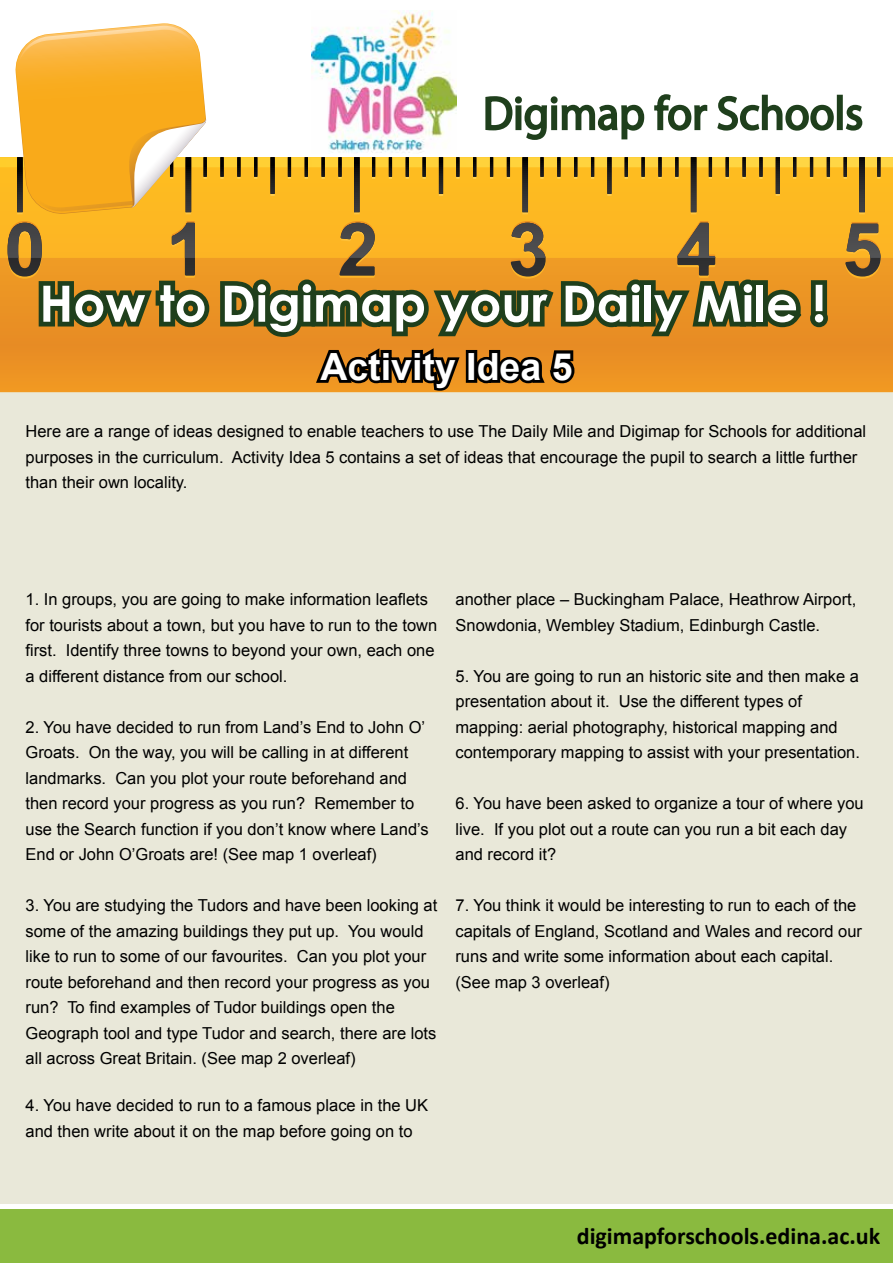
<style>
.page{position:relative;width:893px;height:1263px;background:#fff}
.page>*{position:absolute;margin:0;border:0;box-sizing:border-box;transform-origin:0 0}
.t1{font:700 50.1px "Century Gothic";color:#fff}
.t2{font:700 37.5px "Arial";color:#fff}
.t3{font:700 24px "Calibri";color:#000}
.t4{font:16.5px/25.5px "Arial";color:#000}
</style>
<div class="page">
<div style="left:0;top:391px;width:893px;height:813px;background:#e9e8d9"></div>
<svg style="left:0;top:157px;width:893px;height:235px;background:#ec9523"></svg>
<svg style="left:8px;top:157px;width:885px;height:118px;background:#dda428"></svg>
<svg style="left:17px;top:258px;width:863px;height:18px;background:#d48b26"></svg>
<svg style="left:17px;top:157px;width:863px;height:101px;background:#e7ab25"></svg>
<svg style="left:14px;top:23px;width:192px;height:192px;background:#f4b644"></svg>
<div style="left:0;top:1209px;width:893px;height:54px;background:#8aba3f"></div>
<img style="left:312px;top:11px;width:144px;height:142px">
<svg style="left:34px;top:272px;width:802px;height:121px;background:#a17120"></svg>
<svg style="left:485px;top:96px;width:160px;height:44px"></svg>
<svg style="left:654px;top:94px;width:54px;height:37px"></svg>
<svg style="left:717px;top:94px;width:117px;height:37px"></svg>
<div style="left:837px;top:95px;width:6px;height:35px;border:2px solid #1f3f1c"></div>
<svg style="left:845px;top:104px;width:18px;height:27px"></svg>
<h1 class="t1" style="left:39px;top:265px;width:788px">How to Digimap your Daily Mile !</h1>
<h2 class="t2" style="left:320px;top:342px;width:254px">Activity Idea 5</h2>
<p class="t4" style="left:26px;top:419px;width:842px">Here are a range of ideas designed to enable teachers to use The Daily Mile and Digimap for Schools for additional purposes in the curriculum. Activity Idea 5 contains a set of ideas that encourage the pupil to search a little further than their own locality.</p>
<p class="t4" style="left:26px;top:587px;width:413px">1. In groups, you are going to make information leaflets for tourists about a town, but you have to run to the town first. Identify three towns to beyond your own, each one a different distance from our school.</p>
<p class="t4" style="left:26px;top:714px;width:405px">2. You have decided to run from Land’s End to John O’ Groats. On the way, you will be calling in at different landmarks. Can you plot your route beforehand and then record your progress as you run? Remember to use the Search function if you don’t know where Land’s End or John O’Groats are! (See map 1 overleaf)</p>
<p class="t4" style="left:26px;top:893px;width:413px">3. You are studying the Tudors and have been looking at some of the amazing buildings they put up. You would like to run to some of our favourites. Can you plot your route beforehand and then record your progress as you run? To find examples of Tudor buildings open the Geograph tool and type Tudor and search, there are lots all across Great Britain. (See map 2 overleaf)</p>
<p class="t4" style="left:26px;top:1093px;width:404px">4. You have decided to run to a famous place in the UK and then write about it on the map before going on to</p>
<p class="t4" style="left:455px;top:587px;width:402px">another place – Buckingham Palace, Heathrow Airport,<br>Snowdonia, Wembley Stadium, Edinburgh Castle.</p>
<p class="t4" style="left:455px;top:663px;width:406px">5. You are going to run an historic site and then make a presentation about it. Use the different types of mapping: aerial photography, historical mapping and contemporary mapping to assist with your presentation.</p>
<p class="t4" style="left:455px;top:791px;width:410px">6. You have been asked to organize a tour of where you live. If you plot out a route can you run a bit each day and record it?</p>
<p class="t4" style="left:455px;top:893px;width:408px">7. You think it would be interesting to run to each of the capitals of England, Scotland and Wales and record our runs and write some information about each capital. (See map 3 overleaf)</p>
<h3 class="t3" style="left:577px;top:1221px;width:305px">digimapforschools.edina.ac.uk</h3>
</div>
